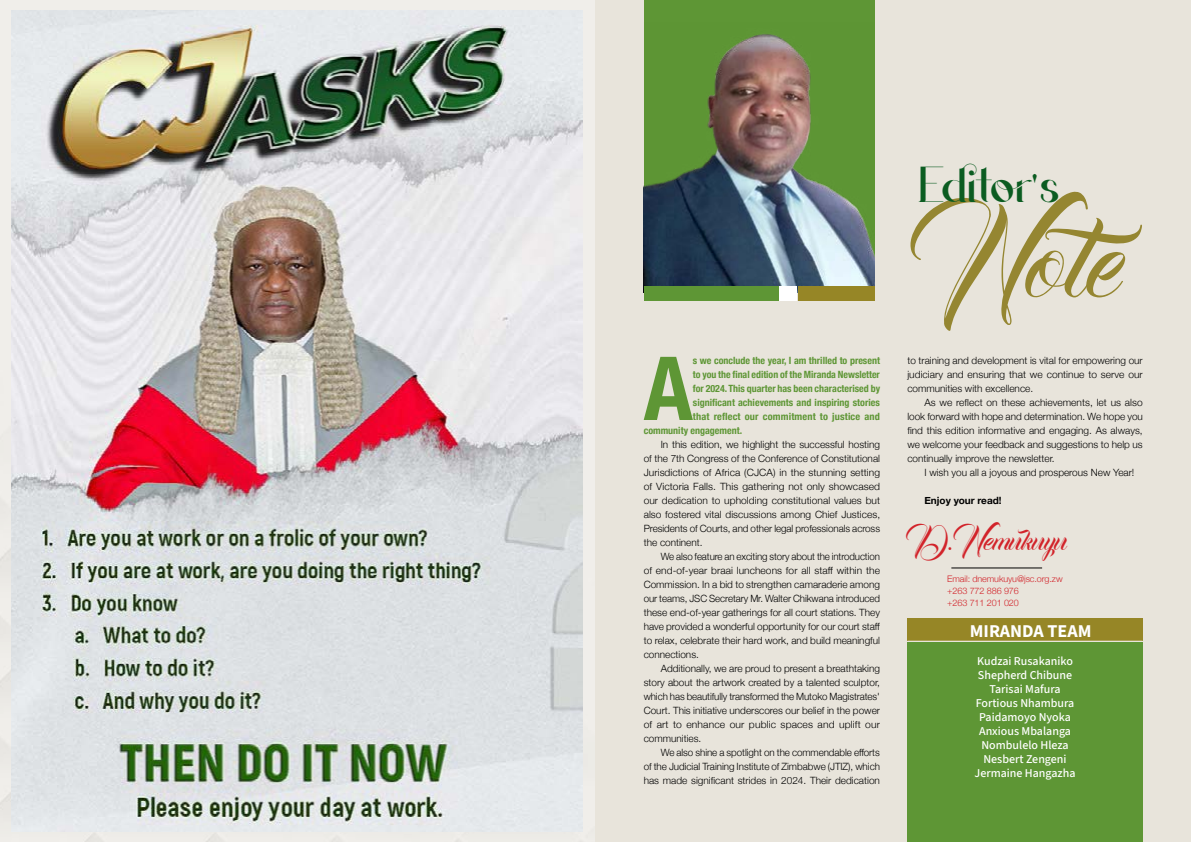
<style>
.page{position:relative;width:1191px;height:842px;background:#fff}
.page>*{position:absolute;margin:0;border:0;box-sizing:border-box;transform-origin:0 0}
.t1{font:113.7px "Bandung";color:#958631}
.t2{font:700 condensed 88.4px "Helvetica Neue";color:#5e9635}
.t3{font:30px "Bandung";color:#d2232a}
.t4{font:26px "Agraham Personaluse";color:#0b5c21}
.t5{font:700 18.1px "Source Sans 3";color:#fff}
.t6{font:500 12px/14px "Source Sans 3";color:#fff;text-align:center}
.t7{font:300 10px/14px "Helvetica Neue";color:#000;text-align:justify}
.t8{font:700 condensed 10px "Helvetica Neue";color:#5e9635}
.t9{font:700 10px "Helvetica Neue";color:#000}
.t10{font:300 9px/12px "Helvetica Neue";letter-spacing:-.01em;color:#d2232a}
</style>
<div class="page">
<div style="left:0;top:0;width:595px;height:842px;background:#f0eeea"></div>
<div style="left:595px;top:0;width:596px;height:842px;background:#e8e4db"></div>
<div style="left:644px;top:0;width:230px;height:293px;background:#5e9635"></div>
<img style="left:643px;top:34px;width:231px;height:259px">
<div style="left:644px;top:287px;width:136px;height:14px;background:#5e9635"></div>
<div style="left:780px;top:287px;width:17px;height:14px;background:#fff"></div>
<div style="left:798px;top:287px;width:76px;height:14px;background:#968626"></div>
<div style="left:907px;top:643px;width:235px;height:199px;background:#5e9635"></div>
<div style="left:907px;top:618px;width:235px;height:23px;background:#968626"></div>
<hr style="left:951px;top:568px;width:91px;height:1px;background:#000">
<img style="left:11px;top:10px;width:571px;height:821px">
<h2 class="t2" style="left:643px;top:315px;width:51px">A</h2>
<p class="t8" style="left:693px;top:352px;width:189px">s we conclude the year, I am thrilled to present</p>
<p class="t8" style="left:693px;top:366px;width:188px">to you the final edition of the Miranda Newsletter</p>
<p class="t8" style="left:693px;top:380px;width:189px">for 2024. This quarter has been characterised by</p>
<p class="t8" style="left:693px;top:394px;width:188px">significant achievements and inspiring stories</p>
<p class="t8" style="left:693px;top:408px;width:189px">that reflect our commitment to justice and</p>
<p class="t8" style="left:643px;top:422px;width:100px">community engagement.</p>
<p class="t7" style="left:643px;top:437px;width:238px;text-indent:17px">In this edition, we highlight the successful hosting of the 7th Congress of the Conference of Constitutional Jurisdictions of Africa (CJCA) in the stunning setting of Victoria Falls. This gathering not only showcased our dedication to upholding constitutional values but also fostered vital discussions among Chief Justices, Presidents of Courts, and other legal professionals across the continent.</p>
<p class="t7" style="left:643px;top:549px;width:238px;text-indent:17px">We also feature an exciting story about the introduction of end-of-year braai luncheons for all staff within the Commission. In a bid to strengthen camaraderie among our teams, JSC Secretary Mr. Walter Chikwana introduced these end-of-year gatherings for all court stations. They have provided a wonderful opportunity for our court staff to relax, celebrate their hard work, and build meaningful connections.</p>
<p class="t7" style="left:643px;top:661px;width:238px;text-indent:17px">Additionally, we are proud to present a breathtaking story about the artwork created by a talented sculptor, which has beautifully transformed the Mutoko Magistrates' Court. This initiative underscores our belief in the power of art to enhance our public spaces and uplift our communities.</p>
<p class="t7" style="left:643px;top:745px;width:238px;text-indent:17px">We also shine a spotlight on the commendable efforts of the Judicial Training Institute of Zimbabwe (JTIZ), which has made significant strides in 2024. Their dedication</p>
<h3 class="t4" style="left:918px;top:178px;width:143px">Editor<sup>'</sup>'s</h3>
<h1 class="t1" style="left:907px;top:192px;width:255px">No te</h1>
<p class="t7" style="left:907px;top:353px;width:237px">to training and development is vital for empowering our judiciary and ensuring that we continue to serve our communities with excellence.</p>
<p class="t7" style="left:907px;top:395px;width:237px;text-indent:17px">As we reflect on these achievements, let us also look forward with hope and determination. We hope you find this edition informative and engaging. As always, we welcome your feedback and suggestions to help us continually improve the newsletter.</p>
<p class="t7" style="left:924px;top:465px;width:211px">I wish you all a joyous and prosperous New Year!</p>
<p class="t9" style="left:924px;top:494px;width:79px">Enjoy your read!</p>
<h3 class="t3" style="left:907px;top:522px;width:161px">D.Nemukuyu</h3>
<p class="t10" style="left:947px;top:572px;width:117px">Email: dnemukuyu@jsc.org.zw +263 772 886 976<br>+263 711 201 020</p>
<h3 class="t5" style="left:969px;top:618px;width:123px">MIRANDA TEAM</h3>
<p class="t6" style="left:974px;top:655px;width:103px">Kudzai Rusakaniko<br>Shepherd Chibune<br>Tarisai Mafura<br>Fortious Nhambura<br>Paidamoyo Nyoka<br>Anxious Mbalanga<br>Nombulelo Hleza<br>Nesbert Zengeni<br>Jermaine Hangazha</p>
</div>
